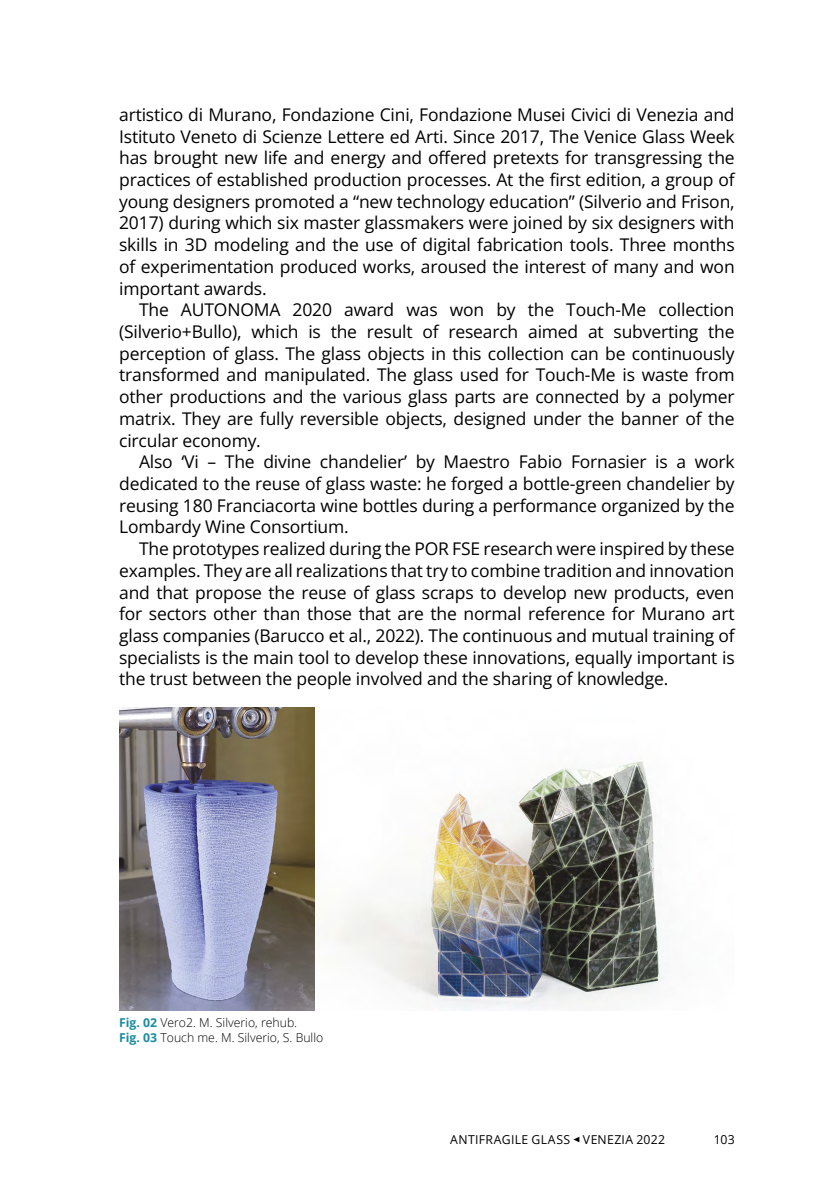
<style>
.page{position:relative;width:834px;height:1191px;background:#fff}
.page>*{position:absolute;margin:0;border:0;box-sizing:border-box;transform-origin:0 0}
.t1{font:17.5px/21.7px "Open Sans";letter-spacing:-.01em;color:#000;text-align:justify}
.t2{font:300 12.25px/14.7px "Open Sans";color:#000}
.t3{font:12.25px "Open Sans";letter-spacing:.025em;color:#000}
.s1{font-weight:700;color:#1b8ca1}
.s2{font-family:"Source Sans Pro";font-weight:300;font-size:7px}
</style>
<div class="page">
<img style="left:119px;top:707px;width:196px;height:304px">
<img style="left:326px;top:761px;width:339px;height:250px">
<p class="t1" style="left:119px;top:103px;width:617px">artistico di Murano, Fondazione Cini, Fondazione Musei Civici di Venezia and Istituto Veneto di Scienze Lettere ed Arti. Since 2017, The Venice Glass Week has brought new life and energy and offered pretexts for transgressing the practices of established production processes. At the first edition, a group of young designers promoted a “new technology education” (Silverio and Frison, 2017) during which six master glassmakers were joined by six designers with skills in 3D modeling and the use of digital fabrication tools. Three months of experimentation produced works, aroused the interest of many and won important awards.</p>
<p class="t1" style="left:119px;top:299px;width:617px;text-indent:20px">The AUTONOMA 2020 award was won by the Touch-Me collection (Silverio+Bullo), which is the result of research aimed at subverting the perception of glass. The glass objects in this collection can be continuously transformed and manipulated. The glass used for Touch-Me is waste from other productions and the various glass parts are connected by a polymer matrix. They are fully reversible objects, designed under the banner of the circular economy.</p>
<p class="t1" style="left:119px;top:450px;width:617px;text-indent:20px">Also ‘Vi – The divine chandelier’ by Maestro Fabio Fornasier is a work dedicated to the reuse of glass waste: he forged a bottle-green chandelier by reusing 180 Franciacorta wine bottles during a performance organized by the Lombardy Wine Consortium.</p>
<p class="t1" style="left:119px;top:537px;width:617px;text-indent:20px">The prototypes realized during the POR FSE research were inspired by these examples. They are all realizations that try to combine tradition and innovation and that propose the reuse of glass scraps to develop new products, even for sectors other than those that are the normal reference for Murano art glass companies (Barucco et al., 2022). The continuous and mutual training of specialists is the main tool to develop these innovations, equally important is the trust between the people involved and the sharing of knowledge.</p>
<p class="t2" style="left:119px;top:1015px;width:206px"><span class="s1">Fig. 02</span> Vero2. M. Silverio, rehub.<br><span class="s1">Fig. 03</span> Touch me. M. Silverio, S. Bullo</p>
<p class="t3" style="left:450px;top:1131px;width:216px">ANTIFRAGILE GLASS <span class="s2">◀</span> VENEZIA 2022</p>
<p class="t3" style="left:713px;top:1131px;width:22px">103</p>
</div>
